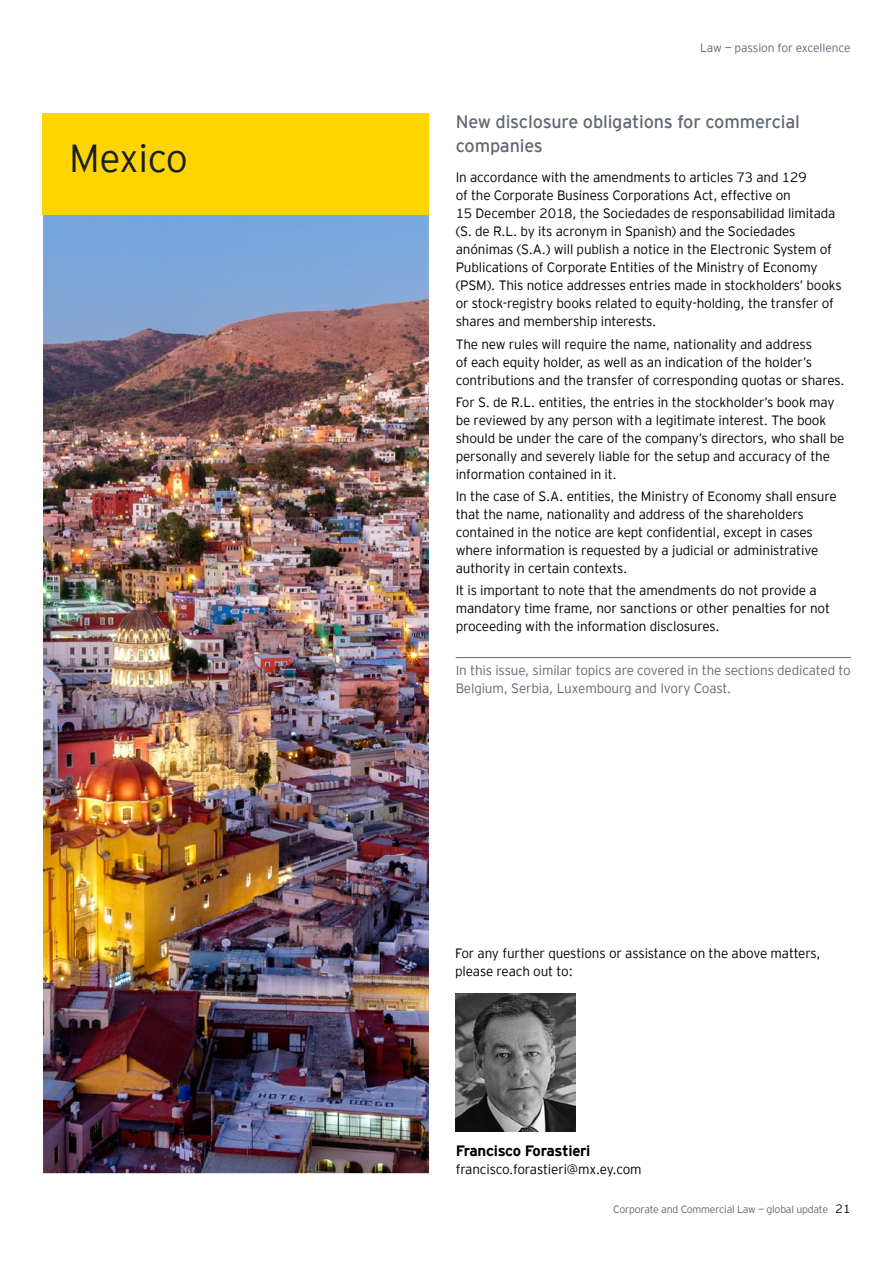
<style>
.page{position:relative;width:893px;height:1263px;background:#fff}
.page>*{position:absolute;margin:0;border:0;box-sizing:border-box;transform-origin:0 0}
.t1{font:300 39px "EY Interstate";letter-spacing:-.01em;color:#181d29}
.t2{font:18px/24px "EY Interstate";letter-spacing:-.01em;color:#606973}
.t3{font:700 15px "EY Interstate";letter-spacing:-.02em;color:#000}
.t4{font:300 13.5px/18px "EY Interstate";letter-spacing:-.01em;color:#000}
.t5{font:300 13.5px/18px "EY Interstate";letter-spacing:-.01em;color:#606973}
.t6{font:300 12px "EY Interstate";letter-spacing:-.01em;color:#606973}
.t7{font:300 10.5px "EY Interstate";letter-spacing:-.02em;color:#606973}
.s1{font-size:12px;color:#000}
</style>
<div class="page">
<img style="left:45px;top:214px;width:382px;height:958px">
<div style="left:43px;top:113px;width:386px;height:101px;background:#ffd500"></div>
<hr style="left:456px;top:657px;width:395px;height:1px;background:#606973">
<img style="left:456px;top:993px;width:120px;height:138px">
<h1 class="t1" style="left:69px;top:130px;width:120px">Mexico</h1>
<p class="t6" style="left:700px;top:39px;width:152px">Law — passion for excellence</p>
<h2 class="t2" style="left:456px;top:108px;width:346px">New disclosure obligations for commercial companies</h2>
<p class="t4" style="left:456px;top:168px;width:387px">In accordance with the amendments to articles 73 and 129<br>of the Corporate Business Corporations Act, effective on<br>15 December 2018, the Sociedades de responsabilidad limitada (S. de R.L. by its acronym in Spanish) and the Sociedades anónimas (S.A.) will publish a notice in the Electronic System of Publications of Corporate Entities of the Ministry of Economy (PSM). This notice addresses entries made in stockholders’ books or stock-registry books related to equity-holding, the transfer of shares and membership interests.</p>
<p class="t4" style="left:456px;top:334px;width:390px">The new rules will require the name, nationality and address<br>of each equity holder, as well as an indication of the holder’s contributions and the transfer of corresponding quotas or shares.</p>
<p class="t4" style="left:456px;top:392px;width:390px">For S. de R.L. entities, the entries in the stockholder’s book may be reviewed by any person with a legitimate interest. The book should be under the care of the company’s directors, who shall be personally and severely liable for the setup and accuracy of the information contained in it.</p>
<p class="t4" style="left:456px;top:486px;width:383px">In the case of S.A. entities, the Ministry of Economy shall ensure that the name, nationality and address of the shareholders contained in the notice are kept confidential, except in cases where information is requested by a judicial or administrative authority in certain contexts.</p>
<p class="t4" style="left:456px;top:581px;width:376px">It is important to note that the amendments do not provide a mandatory time frame, nor sanctions or other penalties for not proceeding with the information disclosures.</p>
<p class="t5" style="left:456px;top:660px;width:396px">In this issue, similar topics are covered in the sections dedicated to<br>Belgium, Serbia, Luxembourg and Ivory Coast.</p>
<p class="t4" style="left:455px;top:944px;width:367px">For any further questions or assistance on the above matters, please reach out to:</p>
<p class="t3" style="left:456px;top:1139px;width:136px">Francisco Forastieri</p>
<p class="t4" style="left:456px;top:1159px;width:187px">francisco.forastieri@mx.ey.com</p>
<p class="t7" style="left:613px;top:1202px;width:239px">Corporate and Commercial Law — global update <span class="s1">21</span></p>
</div>
